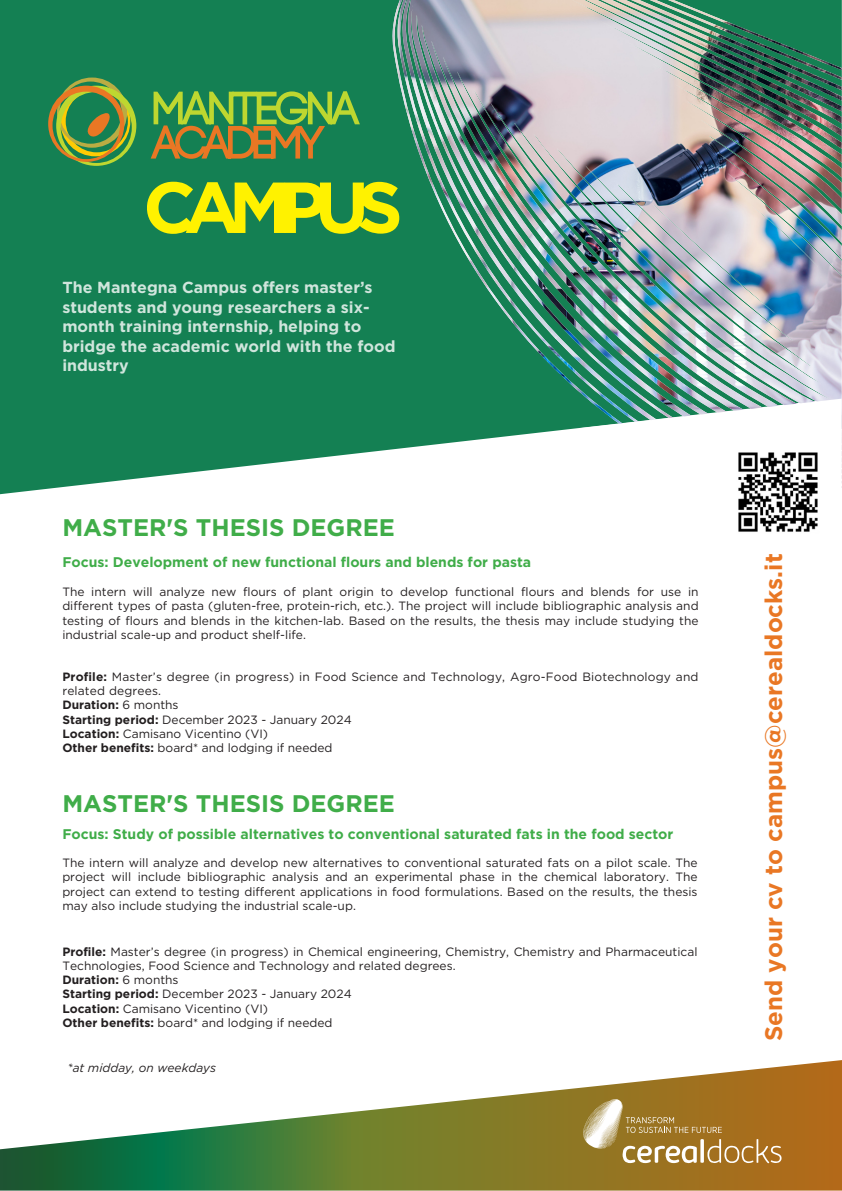
<style>
.page{position:relative;width:842px;height:1191px;background:#fff}
.page>*{position:absolute;margin:0;border:0;box-sizing:border-box;transform-origin:0 0}
.t1{font:700 24px "Gotham";color:#40ad49}
.t2{font:700 24px "Gotham";color:#e97724}
.t3{font:700 16px/19.5px "Gotham";color:#fff}
.t4{font:700 14px "Gotham";color:#40ad49}
.t5{font:12px/14.2px "Gotham";color:#231f20}
.t6{font:700 12px "Gotham";color:#231f20}
.t7{font:italic 12px "Gotham";color:#231f20}
.s1{font-weight:700}
.s2{font-weight:400}
</style>
<div class="page">
<div style="left:0;top:0;width:392px;height:494px;background:#148053"></div>
<svg style="left:392px;top:0;width:188px;height:450px;background:#3a926e"></svg>
<img style="left:413px;top:0;width:429px;height:399px">
<svg style="left:0;top:1060px;width:842px;height:130px"></svg>
<svg style="left:147px;top:182px;width:252px;height:52px;background:#97bf24"></svg>
<svg style="left:48px;top:77px;width:88px;height:89px;background:#638f41"></svg>
<svg style="left:151px;top:91px;width:209px;height:68px;background:#5e9143"></svg>
<svg style="left:580px;top:398px;width:262px;height:90px"></svg>
<svg style="left:583px;top:1098px;width:198px;height:64px;background:#af8a47"></svg>
<img style="left:735px;top:449px;width:85px;height:83px">
<h2 class="t3" style="left:62px;top:277px;width:335px">The Mantegna Campus offers master’s students and young researchers a six&shy;month training internship, helping to bridge the academic world with the food industry</h2>
<p class="t1" style="left:62px;top:513px;width:334px">MASTER'S THESIS DEGREE</p>
<p class="t4" style="left:62px;top:554px;width:470px">Focus: Development of new functional flours and blends for pasta</p>
<p class="t5" style="left:62px;top:584px;width:638px;text-align:justify">The intern will analyze new flours of plant origin to develop functional flours and blends for use in different types of pasta (gluten-free, protein-rich, etc.). The project will include bibliographic analysis and testing of flours and blends in the kitchen-lab. Based on the results, the thesis may include studying the industrial scale-up and product shelf-life.</p>
<p class="t5" style="left:62px;top:669px;width:638px"><span class="s1">Profile:</span> Master’s degree (in progress) in Food Science and Technology, Agro-Food Biotechnology and related degrees.</p>
<p class="t6" style="left:62px;top:697px;width:118px">Duration: <span class="s2">6 months</span></p>
<p class="t5" style="left:62px;top:712px;width:291px"><span class="s1">Starting period:</span> December 2023 - January 2024</p>
<p class="t5" style="left:62px;top:726px;width:207px"><span class="s1">Location:</span> Camisano Vicentino (VI)</p>
<p class="t5" style="left:62px;top:740px;width:272px"><span class="s1">Other benefits:</span> board* and lodging if needed</p>
<p class="t1" style="left:62px;top:788px;width:334px">MASTER'S THESIS DEGREE</p>
<p class="t4" style="left:62px;top:825px;width:613px">Focus: Study of possible alternatives to conventional saturated fats in the food sector</p>
<p class="t5" style="left:62px;top:855px;width:637px;text-align:justify">The intern will analyze and develop new alternatives to conventional saturated fats on a pilot scale. The project will include bibliographic analysis and an experimental phase in the chemical laboratory. The project can extend to testing different applications in food formulations. Based on the results, the thesis may also include studying the industrial scale-up.</p>
<p class="t5" style="left:62px;top:944px;width:637px"><span class="s1">Profile:</span> Master’s degree (in progress) in Chemical engineering, Chemistry, Chemistry and Pharmaceutical<br>Technologies, Food Science and Technology and related degrees.</p>
<p class="t6" style="left:62px;top:972px;width:118px">Duration: <span class="s2">6 months</span></p>
<p class="t5" style="left:62px;top:986px;width:291px"><span class="s1">Starting period:</span> December 2023 - January 2024</p>
<p class="t5" style="left:62px;top:1001px;width:207px"><span class="s1">Location:</span> Camisano Vicentino (VI)</p>
<p class="t5" style="left:62px;top:1015px;width:272px"><span class="s1">Other benefits:</span> board* and lodging if needed</p>
<p class="t7" style="left:68px;top:1060px;width:150px">*at midday, on weekdays</p>
<p class="t2" style="left:759px;top:1041px;width:489px;rotate:-90deg">Send your cv to campus@cerealdocks.it</p>
</div>
